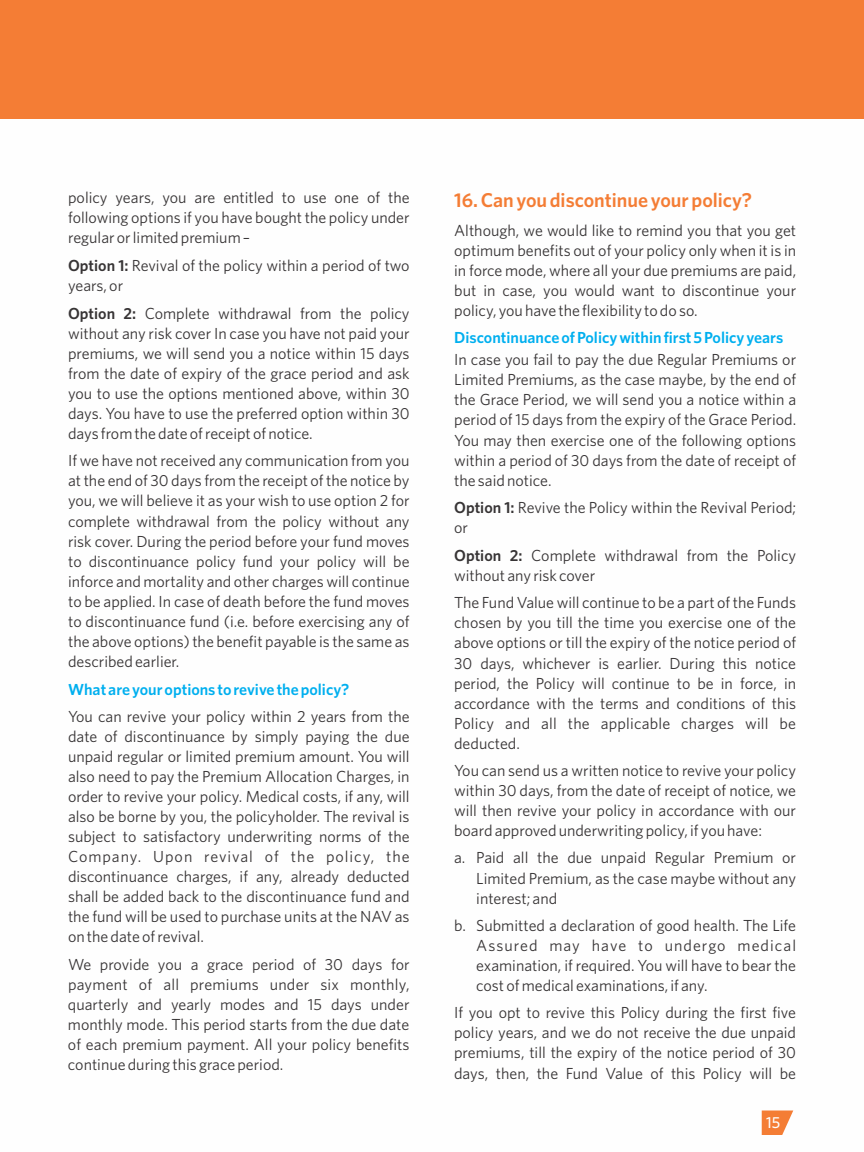
<style>
.page{position:relative;width:864px;height:1152px;background:#fff}
.page>*{position:absolute;margin:0;border:0;box-sizing:border-box;transform-origin:0 0}
.t1{font:600 20px "Whitney";color:#f47d35}
.t2{font:16px/20px "Whitney";color:#373435;text-align:justify}
.t3{font:600 16px "Whitney";color:#00afef}
.t4{font:500 16px "Whitney";color:#fefefe}
.s1{font-weight:600}
</style>
<div class="page">
<div style="left:0;top:0;width:864px;height:119px;background:#f47d35"></div>
<svg style="left:762px;top:1111px;width:31px;height:24px"></svg>
<p class="t2" style="left:68px;top:189px;width:343px">policy years, you are entitled to use one of the following options if you have bought the policy under regular or limited premium –</p>
<p class="t2" style="left:68px;top:257px;width:343px"><span class="s1">Option 1:</span> Revival of the policy within a period of two years, or</p>
<p class="t2" style="left:68px;top:305px;width:343px"><span class="s1">Option 2:</span> Complete withdrawal from the policy without any risk cover In case you have not paid your premiums, we will send you a notice within 15 days from the date of expiry of the grace period and ask you to use the options mentioned above, within 30 days. You have to use the preferred option within 30 days from the date of receipt of notice.</p>
<p class="t2" style="left:68px;top:452px;width:343px">If we have not received any communication from you at the end of 30 days from the receipt of the notice by you, we will believe it as your wish to use option 2 for complete withdrawal from the policy without any risk cover. During the period before your fund moves to discontinuance policy fund your policy will be inforce and mortality and other charges will continue to be applied. In case of death before the fund moves to discontinuance fund (i.e. before exercising any of the above options) the benefit payable is the same as described earlier.</p>
<p class="t3" style="left:68px;top:683px;width:283px">What are your options to revive the policy?</p>
<p class="t2" style="left:68px;top:708px;width:343px">You can revive your policy within 2 years from the date of discontinuance by simply paying the due unpaid regular or limited premium amount. You will also need to pay the Premium Allocation Charges, in order to revive your policy. Medical costs, if any, will also be borne by you, the policyholder. The revival is subject to satisfactory underwriting norms of the Company. Upon revival of the policy, the discontinuance charges, if any, already deducted shall be added back to the discontinuance fund and the fund will be used to purchase units at the NAV as on the date of revival.</p>
<p class="t2" style="left:68px;top:955px;width:343px">We provide you a grace period of 30 days for payment of all premiums under six monthly, quarterly and yearly modes and 15 days under monthly mode. This period starts from the due date of each premium payment. All your policy benefits continue during this grace period.</p>
<p class="t1" style="left:454px;top:193px;width:299px">16. Can you discontinue your policy?</p>
<p class="t2" style="left:454px;top:221px;width:343px">Although, we would like to remind you that you get optimum benefits out of your policy only when it is in in force mode, where all your due premiums are paid, but in case, you would want to discontinue your policy, you have the flexibility to do so.</p>
<p class="t3" style="left:454px;top:332px;width:331px">Discontinuance of Policy within first 5 Policy years</p>
<p class="t2" style="left:454px;top:351px;width:344px">In case you fail to pay the due Regular Premiums or Limited Premiums, as the case maybe, by the end of the Grace Period, we will send you a notice within a period of 15 days from the expiry of the Grace Period.<br>You may then exercise one of the following options within a period of 30 days from the date of receipt of the said notice.</p>
<p class="t2" style="left:454px;top:499px;width:343px"><span class="s1">Option 1:</span> Revive the Policy within the Revival Period; or</p>
<p class="t2" style="left:454px;top:547px;width:343px"><span class="s1">Option 2:</span> Complete withdrawal from the Policy without any risk cover</p>
<p class="t2" style="left:454px;top:594px;width:343px">The Fund Value will continue to be a part of the Funds chosen by you till the time you exercise one of the above options or till the expiry of the notice period of 30 days, whichever is earlier. During this notice period, the Policy will continue to be in force, in accordance with the terms and conditions of this Policy and all the applicable charges will be deducted.</p>
<p class="t2" style="left:454px;top:762px;width:343px">You can send us a written notice to revive your policy within 30 days, from the date of receipt of notice, we will then revive your policy in accordance with our board approved underwriting policy, if you have:</p>
<p class="t2" style="left:476px;top:849px;width:321px;text-indent:-22px">a. Paid all the due unpaid Regular Premium or Limited Premium, as the case maybe without any interest; and</p>
<p class="t2" style="left:476px;top:917px;width:321px;text-indent:-22px">b. Submitted a declaration of good health. The Life Assured may have to undergo medical examination, if required. You will have to bear the cost of medical examinations, if any.</p>
<p class="t2" style="left:454px;top:1004px;width:343px">If you opt to revive this Policy during the first five policy years, and we do not receive the due unpaid premiums, till the expiry of the notice period of 30 days, then, the Fund Value of this Policy will be</p>
<p class="t4" style="left:766px;top:1117px;width:16px">15</p>
</div>
